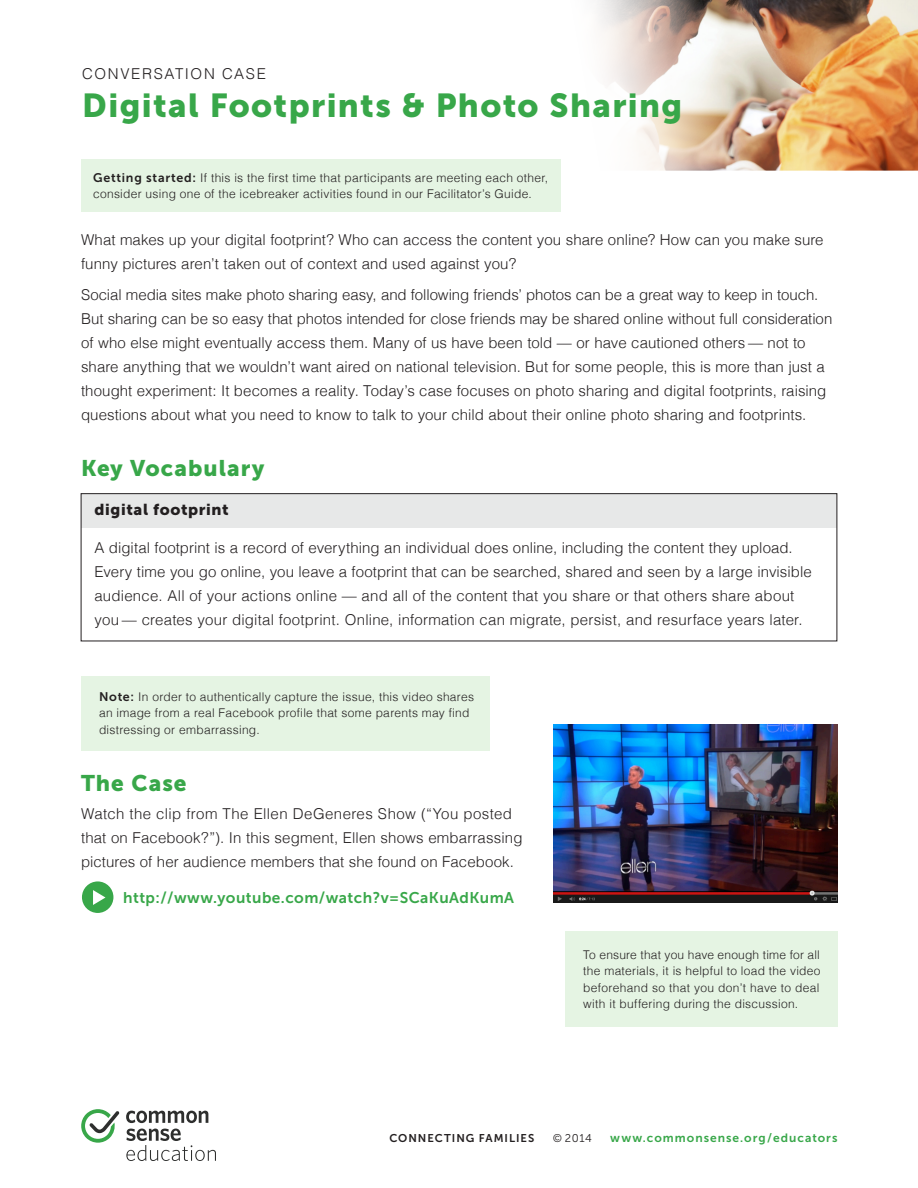
<style>
.page{position:relative;width:918px;height:1188px;background:#fff}
.page>*{position:absolute;margin:0;border:0;box-sizing:border-box;transform-origin:0 0}
.t1{font:33px "Museo Sans 900";letter-spacing:.045em;color:#38a749}
.t2{font:22.5px "Museo Sans 900";letter-spacing:.045em;color:#38a749}
.t3{font:15.75px "Museo Sans 900";letter-spacing:.04em;color:#231f20}
.t4{font:15.45px "Museo Sans 700";letter-spacing:.03em;color:#38a749}
.t5{font:300 15px/24px "Helvetica";letter-spacing:.005em;color:#231f20}
.t6{font:300 15px "Helvetica";letter-spacing:.105em;color:#231f20}
.t7{font:300 12px/16.5px "Helvetica";letter-spacing:.025em;color:#231f20}
.t8{font:12px "Museo Sans 700";letter-spacing:.085em;color:#38a749}
.t9{font:11.25px "Museo Sans 700";letter-spacing:.085em;color:#231f20}
.t10{font:11.25px "Museo Sans 300";color:#231f20}
.s1{font-family:"Museo Sans 700";font-weight:400;font-size:12.45px}
</style>
<div class="page">
<svg style="left:126px;top:1111px;width:82px;height:12px"></svg>
<svg style="left:81px;top:1109px;width:38px;height:34px"></svg>
<svg style="left:126px;top:1129px;width:90px;height:32px"></svg>
<div style="left:81px;top:494px;width:755px;height:33px;background:#e7e8e8"></div>
<div style="left:81px;top:493px;width:756px;height:148px;border:1px solid #231f20"></div>
<div style="left:81px;top:676px;width:409px;height:75px;background:#e5f4e3"></div>
<img style="left:733px;top:0;width:185px;height:171px">
<svg style="left:537px;top:0;width:196px;height:198px"></svg>
<svg style="left:82px;top:881px;width:31px;height:32px"></svg>
<img style="left:553px;top:724px;width:284px;height:178px">
<div style="left:81px;top:160px;width:479px;height:52px;background:#e5f4e3"></div>
<div style="left:565px;top:931px;width:273px;height:96px;background:#e5f4e3"></div>
<p class="t6" style="left:82px;top:61px;width:185px">CONVERSATION CASE</p>
<p class="t1" style="left:82px;top:86px;width:602px">Digital Footprints &amp; Photo Sharing</p>
<p class="t7" style="left:93px;top:168px;width:457px"><span class="s1">Getting started:</span> If this is the first time that participants are meeting each other, consider using one of the icebreaker activities found in our Facilitator’s Guide.</p>
<p class="t5" style="left:81px;top:227px;width:744px">What makes up your digital footprint? Who can access the content you share online? How can you make sure funny pictures aren’t taken out of context and used against you?</p>
<p class="t5" style="left:81px;top:281px;width:753px">Social media sites make photo sharing easy, and following friends’ photos can be a great way to keep in touch.<br>But sharing can be so easy that photos intended for close friends may be shared online without full consideration of who else might eventually access them. Many of us have been told — or have cautioned others — not to share anything that we wouldn’t want aired on national television. But for some people, this is more than just a thought experiment: It becomes a reality. Today’s case focuses on photo sharing and digital footprints, raising questions about what you need to know to talk to your child about their online photo sharing and footprints.</p>
<p class="t2" style="left:81px;top:456px;width:185px">Key Vocabulary</p>
<p class="t3" style="left:94px;top:501px;width:136px">digital footprint</p>
<p class="t5" style="left:94px;top:535px;width:719px">A digital footprint is a record of everything an individual does online, including the content they upload.<br>Every time you go online, you leave a footprint that can be searched, shared and seen by a large invisible audience. All of your actions online — and all of the content that you share or that others share about you — creates your digital footprint. Online, information can migrate, persist, and resurface years later.</p>
<p class="t7" style="left:99px;top:687px;width:377px"><span class="s1">Note:</span> In order to authentically capture the issue, this video shares an image from a real Facebook profile that some parents may find distressing or embarrassing.</p>
<p class="t2" style="left:81px;top:770px;width:107px">The Case</p>
<p class="t5" style="left:81px;top:800px;width:443px">Watch the clip from The Ellen DeGeneres Show (“You posted that on Facebook?”). In this segment, Ellen shows embarrassing pictures of her audience members that she found on Facebook.</p>
<p class="t4" style="left:123px;top:889px;width:392px">http://www.youtube.com/watch?v=SCaKuAdKumA</p>
<p class="t7" style="left:583px;top:945px;width:239px;text-align:justify">To ensure that you have enough time for all the materials, it is helpful to load the video beforehand so that you don’t have to deal with it buffering during the discussion.</p>
<p class="t9" style="left:389px;top:1132px;width:146px">CONNECTING FAMILIES</p>
<p class="t10" style="left:553px;top:1132px;width:41px">© 2014</p>
<p class="t8" style="left:610px;top:1131px;width:229px">www.commonsense.org/educators</p>
</div>
